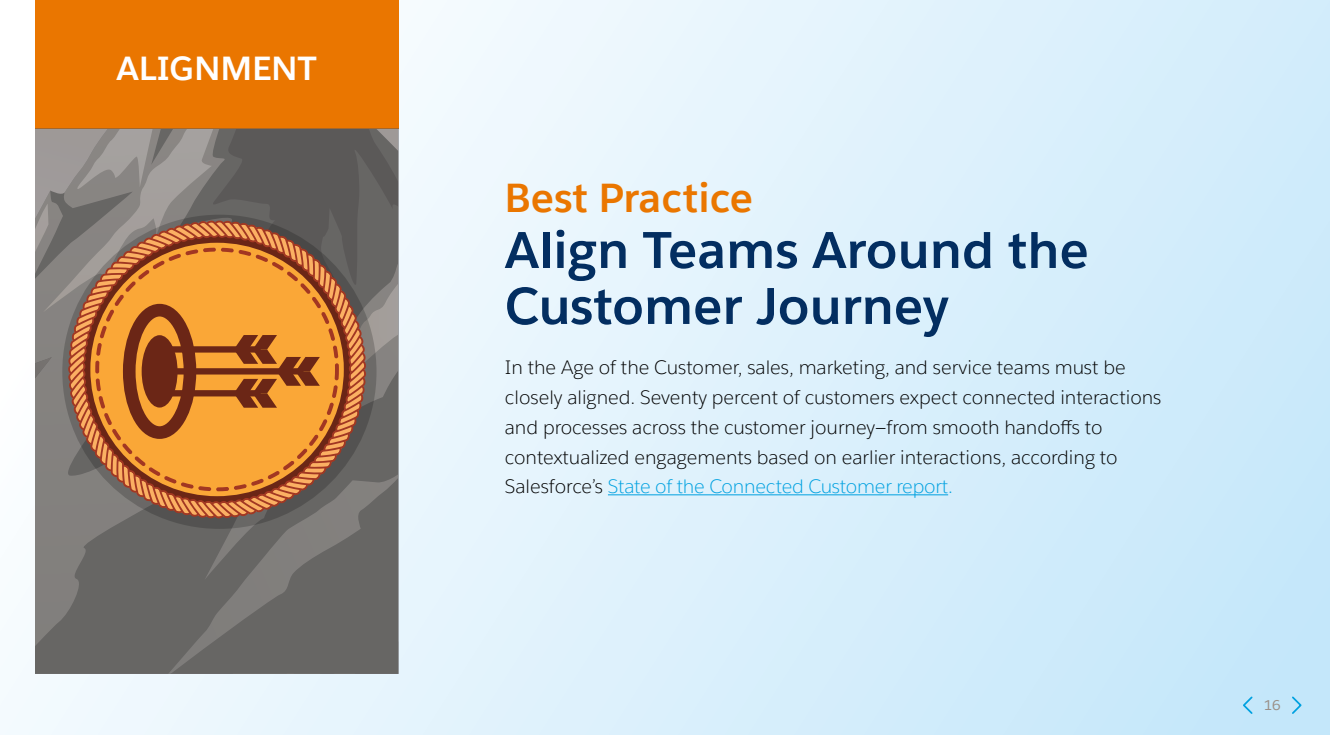
<style>
.page{position:relative;width:1330px;height:735px;background:#fff}
.page>*{position:absolute;margin:0;border:0;box-sizing:border-box;transform-origin:0 0}
.t1{font:700 50.75px/56px "Salesforce Sans";color:#032e61}
.t2{font:700 40.25px "Salesforce Sans";color:#ea7600}
.t3{font:700 33.25px "Salesforce Sans";letter-spacing:.01em;color:#fff}
.t4{font:300 19.25px/29.8px "Salesforce Sans";color:#000}
.t5{font:14px "Salesforce Sans";color:#9a8f87}
.s1{color:#00a1e0}
</style>
<div class="page">
<div style="left:0;top:0;width:1330px;height:735px;background:linear-gradient(to right,#f6fbfe,#cceafa)"></div>
<div style="left:35px;top:0;width:363px;height:129px;background:#ea7600"></div>
<svg style="left:35px;top:408px;width:363px;height:266px;background:#6d6c6a"></svg>
<hr style="left:608px;top:494px;width:340px;height:1px;background:#00a1e0">
<svg style="left:68px;top:408px;width:299px;height:111px;background:#bc8046"></svg>
<svg style="left:35px;top:129px;width:363px;height:279px;background:#a17d59"></svg>
<div style="left:142px;top:335px;width:36px;height:73px;background:#6b2616;border-radius:50%"></div>
<div style="left:123px;top:304px;width:73px;height:135px;border:13px solid #6b2616;border-radius:50%"></div>
<svg style="left:197px;top:388px;width:29px;height:11px"></svg>
<div style="left:201px;top:366px;width:30px;height:11px;background:#faa737"></div>
<div style="left:197px;top:344px;width:29px;height:11px;background:#faa737"></div>
<div style="left:164px;top:390px;width:97px;height:6px;background:#6b2616"></div>
<div style="left:164px;top:368px;width:140px;height:7px;background:#6b2616"></div>
<div style="left:164px;top:346px;width:97px;height:7px;background:#6b2616"></div>
<div style="left:1236px;top:694px;width:23px;height:23px;background:#c5e7fa"></div>
<svg style="left:1243px;top:696px;width:10px;height:18px"></svg>
<div style="left:1285px;top:694px;width:23px;height:23px;background:#c4e7fa"></div>
<svg style="left:1292px;top:696px;width:10px;height:18px"></svg>
<h3 class="t3" style="left:116px;top:47px;width:202px">ALIGNMENT</h3>
<h2 class="t2" style="left:505px;top:172px;width:250px">Best Practice</h2>
<h1 class="t1" style="left:505px;top:222px;width:586px">Align Teams Around the<br>Customer Journey</h1>
<p class="t4" style="left:505px;top:353px;width:658px">In the Age of the Customer, sales, marketing, and service teams must be closely aligned. Seventy percent of customers expect connected interactions and processes across the customer journey—from smooth handoffs to contextualized engagements based on earlier interactions, according to Salesforce’s <span class="s1">State of the Connected Customer report.</span></p>
<p class="t5" style="left:1264px;top:696px;width:19px">16</p>
</div>
